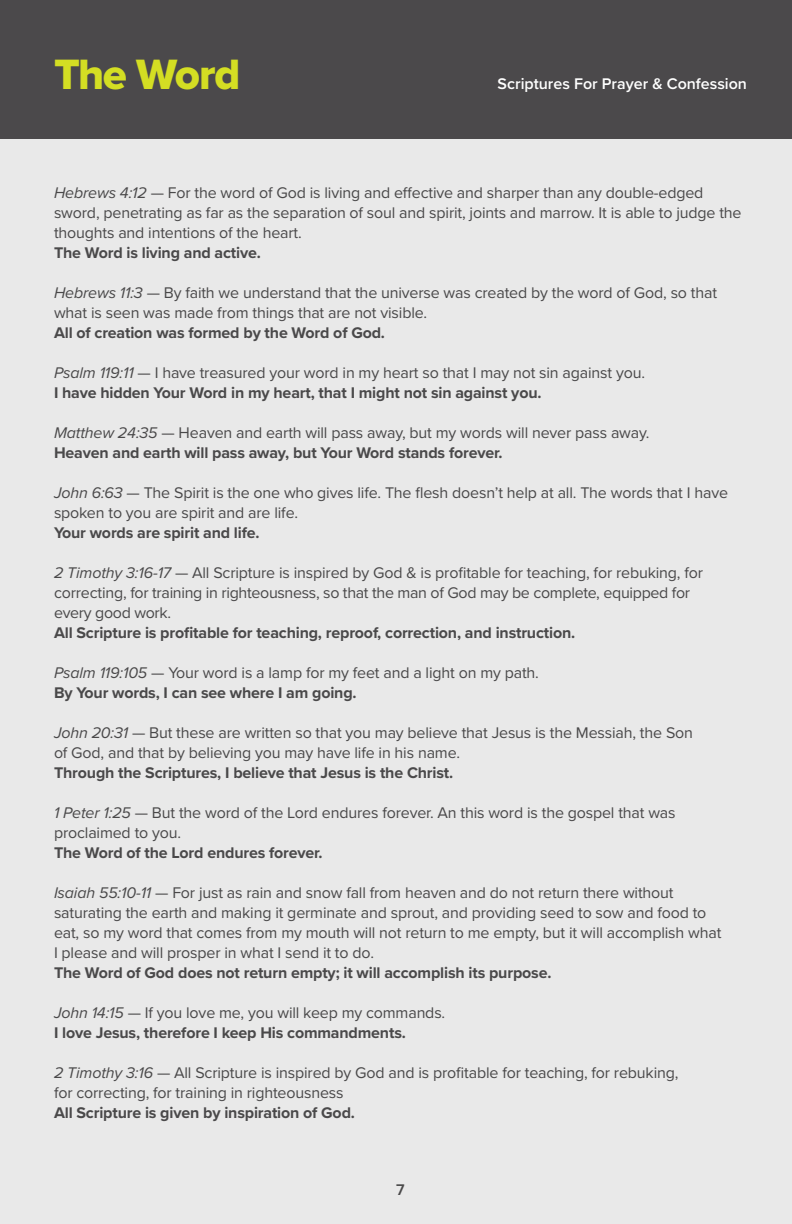
<style>
.page{position:relative;width:792px;height:1224px;background:#e9e9e9}
.page>*{position:absolute;margin:0;border:0;box-sizing:border-box;transform-origin:0 0}
.t1{font:44px "Proxima Nova Extrabld";letter-spacing:-.03em;color:#d4de23}
.t2{font:16px/20px "Proxima Nova";letter-spacing:-.01em;color:#4a494a}
.t3{font:700 16px "Proxima Nova";letter-spacing:-.01em;color:#4a494a}
.t4{font:600 16px "Proxima Nova";color:#fff}
.t5{font:600 16px "Proxima Nova";color:#4a494a}
.s1{font-style:italic}
.s2{font-weight:700}
</style>
<div class="page">
<div style="left:0;top:0;width:792px;height:138px;background:#4b494b"></div>
<p class="t1" style="left:54px;top:41px;width:188px">The Word</p>
<p class="t4" style="left:498px;top:72px;width:251px">Scriptures For Prayer &amp; Confession</p>
<p class="t2" style="left:54px;top:182px;width:689px"><span class="s1">Hebrews 4:12</span> — For the word of God is living and effective and sharper than any double-edged sword, penetrating as far as the separation of soul and spirit, joints and marrow. It is able to judge the thoughts and intentions of the heart.</p>
<p class="t3" style="left:54px;top:241px;width:208px">The Word is living and active.</p>
<p class="t2" style="left:54px;top:282px;width:665px"><span class="s1">Hebrews 11:3</span> — By faith we understand that the universe was created by the word of God, so that what is seen was made from things that are not visible.</p>
<p class="t3" style="left:54px;top:321px;width:333px">All of creation was formed by the Word of God.</p>
<p class="t2" style="left:54px;top:362px;width:593px"><span class="s1">Psalm 119:11</span> — I have treasured your word in my heart so that I may not sin against you.</p>
<p class="t3" style="left:54px;top:381px;width:489px">I have hidden Your Word in my heart, that I might not sin against you.</p>
<p class="t2" style="left:54px;top:422px;width:597px"><span class="s1">Matthew 24:35</span> — Heaven and earth will pass away, but my words will never pass away.</p>
<p class="t3" style="left:54px;top:441px;width:450px">Heaven and earth will pass away, but Your Word stands forever.</p>
<p class="t2" style="left:54px;top:482px;width:676px"><span class="s1">John 6:63</span> — The Spirit is the one who gives life. The flesh doesn’t help at all. The words that I have spoken to you are spirit and are life.<br><span class="s2">Your words are spirit and life.</span></p>
<p class="t2" style="left:54px;top:562px;width:651px"><span class="s1">2 Timothy 3:16-17</span> — All Scripture is inspired by God &amp; is profitable for teaching, for rebuking, for correcting, for training in righteousness, so that the man of God may be complete, equipped for every good work.<br><span class="s2">All Scripture is profitable for teaching, reproof, correction, and instruction.</span></p>
<p class="t2" style="left:54px;top:662px;width:486px"><span class="s1">Psalm 119:105</span> — Your word is a lamp for my feet and a light on my path.</p>
<p class="t3" style="left:54px;top:681px;width:304px">By Your words, I can see where I am going.</p>
<p class="t2" style="left:54px;top:722px;width:641px"><span class="s1">John 20:31</span> — But these are written so that you may believe that Jesus is the Messiah, the Son of God, and that by believing you may have life in his name.</p>
<p class="t3" style="left:54px;top:761px;width:401px">Through the Scriptures, I believe that Jesus is the Christ.</p>
<p class="t2" style="left:54px;top:802px;width:623px"><span class="s1">1 Peter 1:25</span> — But the word of the Lord endures forever. An this word is the gospel that was proclaimed to you.</p>
<p class="t3" style="left:54px;top:841px;width:270px">The Word of the Lord endures forever.</p>
<p class="t2" style="left:54px;top:882px;width:669px"><span class="s1">Isaiah 55:10-11</span> — For just as rain and snow fall from heaven and do not return there without saturating the earth and making it germinate and sprout, and providing seed to sow and food to eat, so my word that comes from my mouth will not return to me empty, but it will accomplish what I please and will prosper in what I send it to do.</p>
<p class="t3" style="left:54px;top:961px;width:499px">The Word of God does not return empty; it will accomplish its purpose.</p>
<p class="t2" style="left:54px;top:1002px;width:393px"><span class="s1">John 14:15</span> — If you love me, you will keep my commands.</p>
<p class="t3" style="left:54px;top:1021px;width:353px">I love Jesus, therefore I keep His commandments.</p>
<p class="t2" style="left:54px;top:1062px;width:626px"><span class="s1">2 Timothy 3:16</span> — All Scripture is inspired by God and is profitable for teaching, for rebuking, for correcting, for training in righteousness</p>
<p class="t3" style="left:54px;top:1101px;width:302px">All Scripture is given by inspiration of God.</p>
<p class="t5" style="left:396px;top:1178px;width:10px">7</p>
</div>
